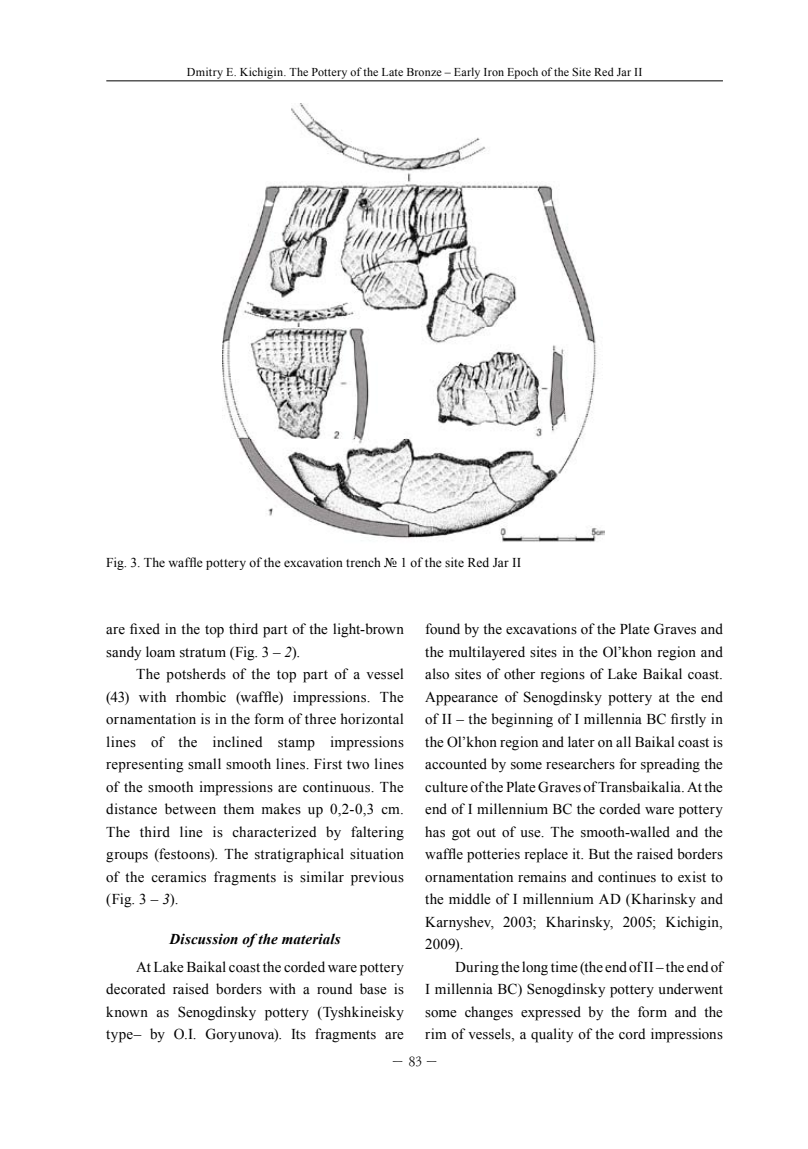
<style>
.page{position:relative;width:808px;height:1149px;background:#fff}
.page>*{position:absolute;margin:0;border:0;box-sizing:border-box;transform-origin:0 0}
.t1{font:15px/22.5px "Times New Roman";letter-spacing:.01em;color:#000;text-align:justify}
.t2{font:italic 700 15px "Times New Roman";letter-spacing:.01em;color:#000}
.t3{font:13.5px "Times New Roman";letter-spacing:.005em;color:#000}
.t4{font:13.5px "Lazurski";color:#000}
.t5{font:12px "Times New Roman";letter-spacing:.015em;color:#000}
.s1{font-style:italic}
</style>
<div class="page">
<hr style="left:106px;top:81px;width:617px;height:1px;background:#000">
<img style="left:223px;top:104px;width:382px;height:438px">
<p class="t5" style="left:187px;top:64px;width:457px">Dmitry E. Kichigin. The Pottery of the Late Bronze – Early Iron Epoch of the Site Red Jar II</p>
<p class="t3" style="left:106px;top:552px;width:416px">Fig. 3. The waffle pottery of the excavation trench № 1 of the site Red Jar II</p>
<p class="t1" style="left:106px;top:617px;width:299px">are fixed in the top third part of the light-brown sandy loam stratum (Fig. 3 – <span class="s1">2</span>).</p>
<p class="t1" style="left:106px;top:662px;width:299px;text-indent:30px">The potsherds of the top part of a vessel (43) with rhombic (waffle) impressions. The ornamentation is in the form of three horizontal lines of the inclined stamp impressions representing small smooth lines. First two lines of the smooth impressions are continuous. The distance between them makes up 0,2-0,3 cm.<br>The third line is characterized by faltering groups (festoons). The stratigraphical situation of the ceramics fragments is similar previous (Fig. 3 – <span class="s1">3</span>).</p>
<p class="t2" style="left:169px;top:928px;width:173px">Discussion of the materials</p>
<p class="t1" style="left:106px;top:955px;width:299px;text-indent:30px">At Lake Baikal coast the corded ware pottery decorated raised borders with a round base is known as Senogdinsky pottery (Tyshkineisky type– by O.I. Goryunova). Its fragments are</p>
<p class="t1" style="left:425px;top:617px;width:299px">found by the excavations of the Plate Graves and the multilayered sites in the Ol’khon region and also sites of other regions of Lake Baikal coast.<br>Appearance of Senogdinsky pottery at the end of II – the beginning of I millennia BC firstly in the Ol’khon region and later on all Baikal coast is accounted by some researchers for spreading the culture of the Plate Graves of Transbaikalia. At the end of I millennium BC the corded ware pottery has got out of use. The smooth-walled and the waffle potteries replace it. But the raised borders ornamentation remains and continues to exist to the middle of I millennium AD (Kharinsky and Karnyshev, 2003; Kharinsky, 2005; Kichigin, 2009).</p>
<p class="t1" style="left:425px;top:955px;width:299px;text-indent:30px">During the long time (the end of II – the end of I millennia BC) Senogdinsky pottery underwent some changes expressed by the form and the rim of vessels, a quality of the cord impressions</p>
<p class="t4" style="left:392px;top:1053px;width:47px">– 83 –</p>
</div>
